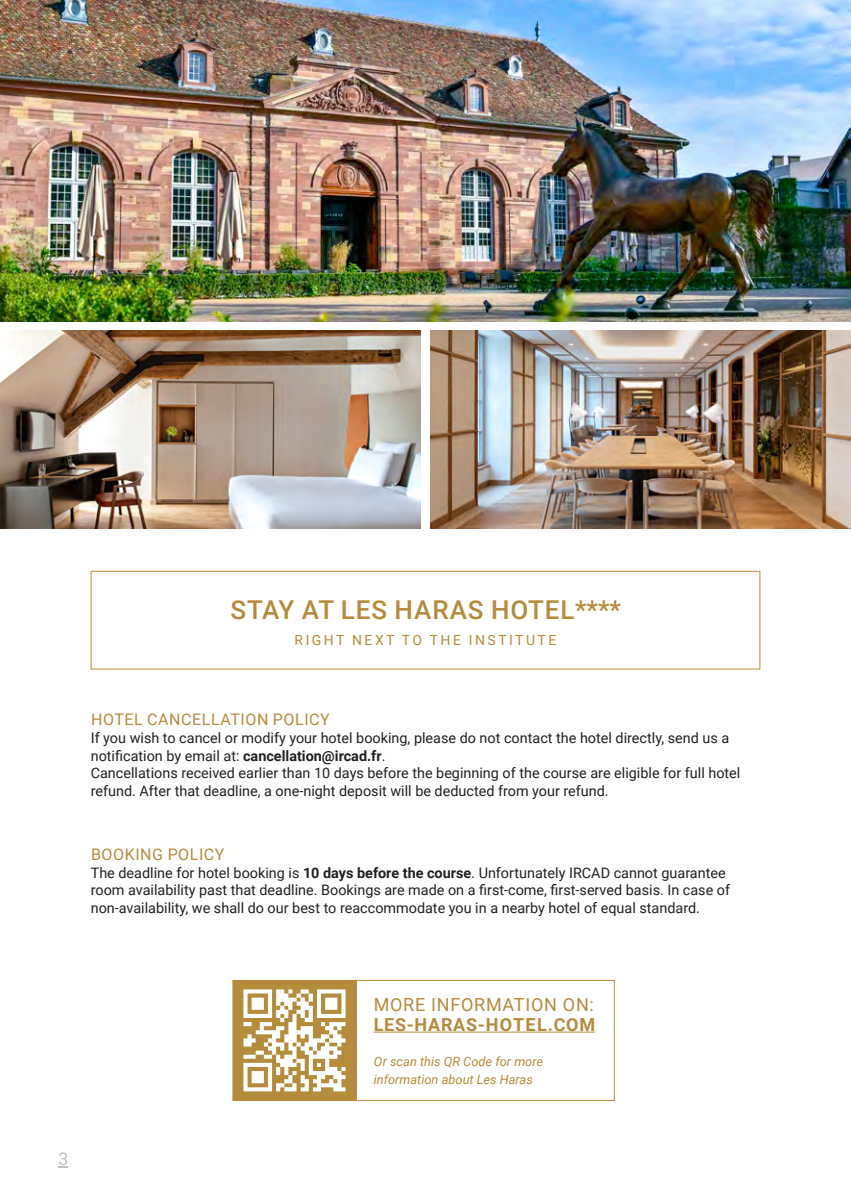
<style>
.page{position:relative;width:851px;height:1191px;background:#fff}
.page>*{position:absolute;margin:0;border:0;box-sizing:border-box;transform-origin:0 0}
.t1{font:500 26px "Roboto";letter-spacing:.035em;color:#b48c3c}
.t2{font:700 18px "Roboto";letter-spacing:.04em;color:#b48c3c}
.t3{font:18px "Roboto";letter-spacing:.04em;color:#b48c3c}
.t4{font:17.6px "Roboto";color:#c0c2c3}
.t5{font:16px "Roboto";letter-spacing:.035em;color:#b48c3c}
.t6{font:14.4px/17.6px "Roboto";color:#231f20}
.t7{font:14px "Roboto";letter-spacing:.175em;color:#b48c3c}
.t8{font:italic 12.8px/17.6px "Roboto";color:#b48c3c}
.s1{font-weight:700}
</style>
<div class="page">
<svg style="left:59px;top:1166px;width:9px;height:2px"></svg>
<div style="left:232px;top:980px;width:124px;height:120px;background:#b48c3c"></div>
<div style="left:91px;top:571px;width:669px;height:98px;border:1px solid #b48c3c"></div>
<div style="left:232px;top:980px;width:382px;height:120px;border:1px solid #b48c3c"></div>
<hr style="left:373px;top:1031px;width:222px;height:1px;background:#b48c3c">
<img style="left:0;top:0;width:850px;height:322px">
<img style="left:430px;top:330px;width:420px;height:199px">
<img style="left:0;top:330px;width:421px;height:199px">
<svg style="left:243px;top:989px;width:102px;height:102px"></svg>
<h1 class="t1" style="left:230px;top:591px;width:392px">STAY AT LES HARAS HOTEL****</h1>
<p class="t7" style="left:294px;top:630px;width:263px">RIGHT NEXT TO THE INSTITUTE</p>
<p class="t5" style="left:91px;top:708px;width:240px">HOTEL CANCELLATION POLICY</p>
<p class="t6" style="left:91px;top:728px;width:651px">If you wish to cancel or modify your hotel booking, please do not contact the hotel directly, send us a notification by email at: <span class="s1">cancellation@ircad.fr</span>.<br>Cancellations received earlier than 10 days before the beginning of the course are eligible for full hotel refund. After that deadline, a one-night deposit will be deducted from your refund.</p>
<p class="t5" style="left:91px;top:843px;width:135px">BOOKING POLICY</p>
<p class="t6" style="left:91px;top:863px;width:640px">The deadline for hotel booking is <span class="s1">10 days before the course</span>. Unfortunately IRCAD cannot guarantee room availability past that deadline. Bookings are made on a first-come, first-served basis. In case of non-availability, we shall do our best to reaccommodate you in a nearby hotel of equal standard.</p>
<p class="t4" style="left:58px;top:1145px;width:11px">3</p>
<p class="t3" style="left:373px;top:991px;width:222px">MORE INFORMATION ON:</p>
<p class="t2" style="left:373px;top:1011px;width:223px">LES-HARAS-HOTEL.COM</p>
<p class="t8" style="left:373px;top:1052px;width:171px">Or scan this QR Code for more information about Les Haras</p>
</div>
